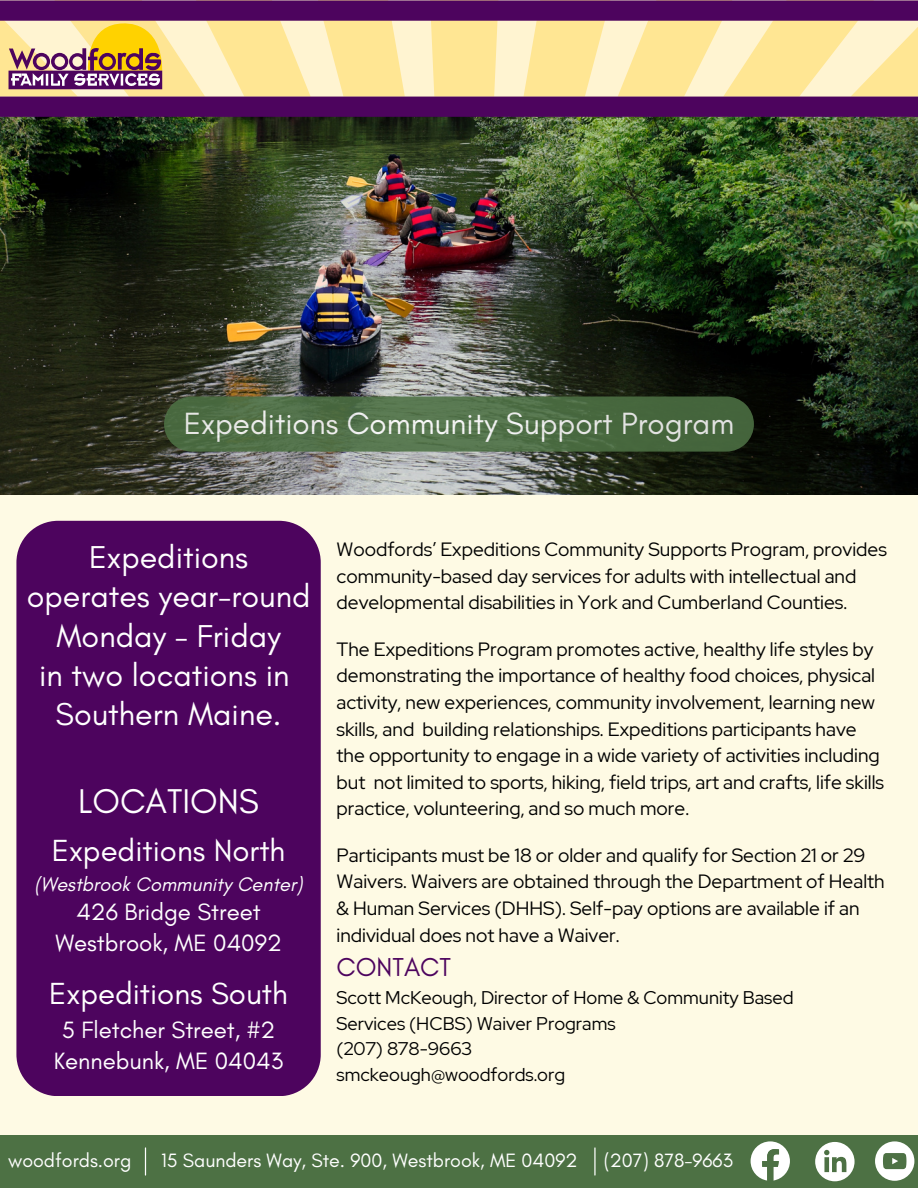
<style>
.page{position:relative;width:918px;height:1188px;background:#fefae4}
.page>*{position:absolute;margin:0;border:0;box-sizing:border-box;transform-origin:0 0}
.t1{font:34.95px "Glacial Indifference";color:#fff}
.t2{font:32.25px/39.3px "Glacial Indifference";color:#fff;text-align:center}
.t3{font:31.35px "Glacial Indifference";color:#fff}
.t4{font:31.2px "Glacial Indifference";color:#fff}
.t5{font:31.05px "Glacial Indifference";color:#fff}
.t6{font:26.4px "Glacial Indifference";color:#4d045e}
.t7{font:24px "Glacial Indifference";color:#fff}
.t8{font:italic 20.1px "Glacial Indifference";color:#fff}
.t9{font:19.65px "Glacial Indifference";color:#fff}
.t10{font:19.2px/26.5px "Red Hat Display";color:#000}
.t11{font:18.3px/25.3px "Red Hat Display";color:#000}
</style>
<div class="page">
<img style="left:0;top:117px;width:918px;height:377px">
<svg style="left:164px;top:397px;width:590px;height:55px"></svg>
<div style="left:16px;top:521px;width:305px;height:575px;background:#4d045e"></div>
<div style="left:0;top:0;width:918px;height:97px;background:#fff4d1"></div>
<svg style="left:524px;top:21px;width:394px;height:76px"></svg>
<svg style="left:425px;top:21px;width:78px;height:76px"></svg>
<div style="left:0;top:0;width:918px;height:21px;background:#4d045e"></div>
<svg style="left:0;top:0;width:405px;height:97px"></svg>
<div style="left:0;top:97px;width:918px;height:20px;background:#4d045e"></div>
<div style="left:0;top:1136px;width:918px;height:52px;background:#4d7144"></div>
<svg style="left:751px;top:1141px;width:39px;height:40px"></svg>
<svg style="left:815px;top:1142px;width:40px;height:39px"></svg>
<svg style="left:875px;top:1141px;width:39px;height:40px"></svg>
<svg style="left:145px;top:1148px;width:1px;height:27px"></svg>
<hr style="left:594px;top:1148px;width:2px;height:27px;background:#fff">
<h3 class="t3" style="left:184px;top:404px;width:552px">Expeditions Community Support Program</h3>
<p class="t2" style="left:27px;top:537px;width:285px">Expeditions operates year-round<br>Monday - Friday</p>
<p class="t2" style="left:39px;top:655px;width:252px">in two locations in</p>
<p class="t2" style="left:56px;top:694px;width:227px">Southern Maine.</p>
<p class="t1" style="left:78px;top:779px;width:182px">LOCATIONS</p>
<p class="t4" style="left:52px;top:831px;width:235px">Expeditions North</p>
<p class="t8" style="left:35px;top:872px;width:270px">(Westbrook Community Center)</p>
<p class="t7" style="left:76px;top:897px;width:186px">426 Bridge Street</p>
<p class="t7" style="left:55px;top:928px;width:228px">Westbrook, ME 04092</p>
<p class="t5" style="left:49px;top:975px;width:240px">Expeditions South</p>
<p class="t7" style="left:62px;top:1015px;width:215px">5 Fletcher Street, #2</p>
<p class="t7" style="left:54px;top:1046px;width:231px">Kennebunk, ME 04043</p>
<p class="t10" style="left:337px;top:536px;width:552px">Woodfords’ Expeditions Community Supports Program, provides community-based day services for adults with intellectual and developmental disabilities in York and Cumberland Counties.</p>
<p class="t10" style="left:337px;top:636px;width:549px">The Expeditions Program promotes active, healthy life styles by demonstrating the importance of healthy food choices, physical activity, new experiences, community involvement, learning new skills, and building relationships. Expeditions participants have the opportunity to engage in a wide variety of activities including but not limited to sports, hiking, field trips, art and crafts, life skills practice, volunteering, and so much more.</p>
<p class="t10" style="left:337px;top:842px;width:550px">Participants must be 18 or older and qualify for Section 21 or 29<br>Waivers. Waivers are obtained through the Department of Health &amp; Human Services (DHHS). Self-pay options are available if an individual does not have a Waiver.</p>
<p class="t6" style="left:337px;top:951px;width:116px">CONTACT</p>
<p class="t11" style="left:337px;top:985px;width:459px">Scott McKeough, Director of Home &amp; Community Based<br>Services (HCBS) Waiver Programs</p>
<p class="t11" style="left:337px;top:1036px;width:137px">(207) 878-9663</p>
<p class="t11" style="left:337px;top:1061px;width:230px">smckeough@woodfords.org</p>
<p class="t9" style="left:8px;top:1149px;width:125px">woodfords.org</p>
<p class="t9" style="left:161px;top:1149px;width:418px">15 Saunders Way, Ste. 900, Westbrook, ME 04092</p>
<p class="t9" style="left:604px;top:1149px;width:131px">(207) 878-9663</p>
</div>
